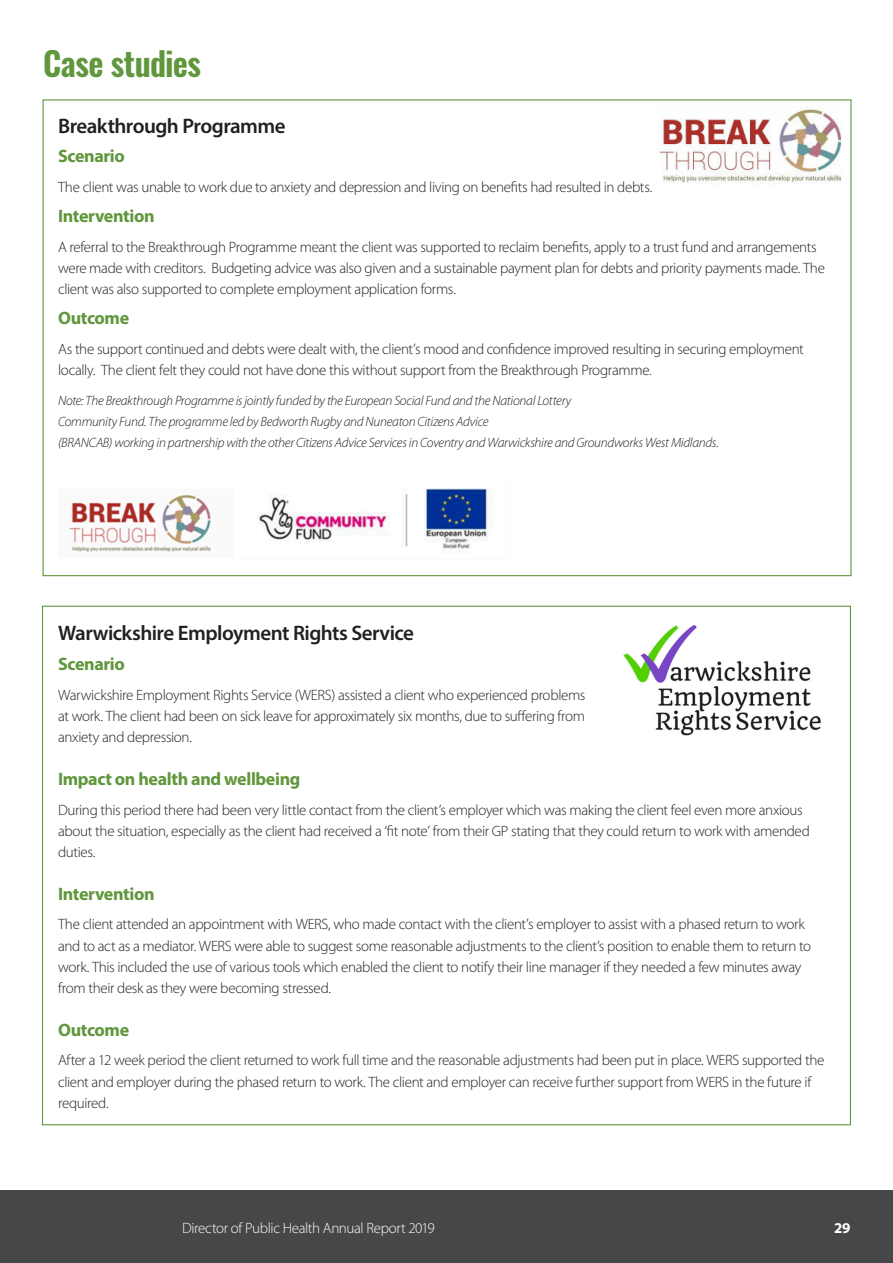
<style>
.page{position:relative;width:893px;height:1263px;background:#fff}
.page>*{position:absolute;margin:0;border:0;box-sizing:border-box;transform-origin:0 0}
.t1{font:600 33px "Oswald";letter-spacing:-.02em;color:#60963c}
.t2{font:600 21px "Myriad Pro";letter-spacing:-.025em;color:#231f20}
.t3{font:700 18px "Myriad Pro";letter-spacing:-.02em;color:#60963c}
.t4{font:300 15px/21.3px "Myriad Pro";letter-spacing:-.025em;color:#231f20}
.t5{font:300 15px "Myriad Pro";letter-spacing:-.025em;color:#fff}
.t6{font:700 15px "Myriad Pro";color:#fff}
.t7{font:italic 300 13.5px "Myriad Pro";letter-spacing:-.02em;color:#231f20}
</style>
<div class="page">
<div style="left:0;top:1191px;width:893px;height:72px;background:#464748"></div>
<img style="left:69px;top:488px;width:422px;height:65px">
<img style="left:659px;top:106px;width:183px;height:78px">
<img style="left:623px;top:625px;width:198px;height:111px">
<p class="t1" style="left:43px;top:41px;width:160px">Case studies</p>
<p class="t2" style="left:58px;top:112px;width:229px">Breakthrough Programme</p>
<p class="t3" style="left:58px;top:145px;width:68px">Scenario</p>
<p class="t4" style="left:58px;top:176px;width:596px">The client was unable to work due to anxiety and depression and living on benefits had resulted in debts.</p>
<p class="t3" style="left:58px;top:204px;width:98px">Intervention</p>
<p class="t4" style="left:58px;top:236px;width:768px">A referral to the Breakthrough Programme meant the client was supported to reclaim benefits, apply to a trust fund and arrangements were made with creditors. Budgeting advice was also given and a sustainable payment plan for debts and priority payments made. The client was also supported to complete employment application forms.</p>
<p class="t3" style="left:58px;top:306px;width:73px">Outcome</p>
<p class="t4" style="left:58px;top:338px;width:747px">As the support continued and debts were dealt with, the client’s mood and confidence improved resulting in securing employment locally. The client felt they could not have done this without support from the Breakthrough Programme.</p>
<p class="t7" style="left:58px;top:392px;width:515px">Note: The Breakthrough Programme is jointly funded by the European Social Fund and the National Lottery</p>
<p class="t7" style="left:58px;top:413px;width:432px">Community Fund. The programme led by Bedworth Rugby and Nuneaton Citizens Advice</p>
<p class="t7" style="left:58px;top:435px;width:662px">(BRANCAB) working in partnership with the other Citizens Advice Services in Coventry and Warwickshire and Groundworks West Midlands.</p>
<p class="t2" style="left:58px;top:620px;width:357px">Warwickshire Employment Rights Service</p>
<p class="t3" style="left:58px;top:652px;width:68px">Scenario</p>
<p class="t4" style="left:58px;top:684px;width:529px;text-align:justify">Warwickshire Employment Rights Service (WERS) assisted a client who experienced problems at work. The client had been on sick leave for approximately six months, due to suffering from anxiety and depression.</p>
<p class="t3" style="left:58px;top:767px;width:244px">Impact on health and wellbeing</p>
<p class="t4" style="left:58px;top:799px;width:753px">During this period there had been very little contact from the client’s employer which was making the client feel even more anxious about the situation, especially as the client had received a ‘fit note’ from their GP stating that they could return to work with amended duties.</p>
<p class="t3" style="left:58px;top:882px;width:98px">Intervention</p>
<p class="t4" style="left:58px;top:913px;width:755px">The client attended an appointment with WERS, who made contact with the client’s employer to assist with a phased return to work and to act as a mediator. WERS were able to suggest some reasonable adjustments to the client’s position to enable them to return to work. This included the use of various tools which enabled the client to notify their line manager if they needed a few minutes away from their desk as they were becoming stressed.</p>
<p class="t3" style="left:58px;top:1018px;width:73px">Outcome</p>
<p class="t4" style="left:58px;top:1049px;width:768px">After a 12 week period the client returned to work full time and the reasonable adjustments had been put in place. WERS supported the client and employer during the phased return to work. The client and employer can receive further support from WERS in the future if required.</p>
<p class="t5" style="left:182px;top:1219px;width:254px">Director of Public Health Annual Report 2019</p>
<p class="t6" style="left:834px;top:1218px;width:18px">29</p>
</div>
